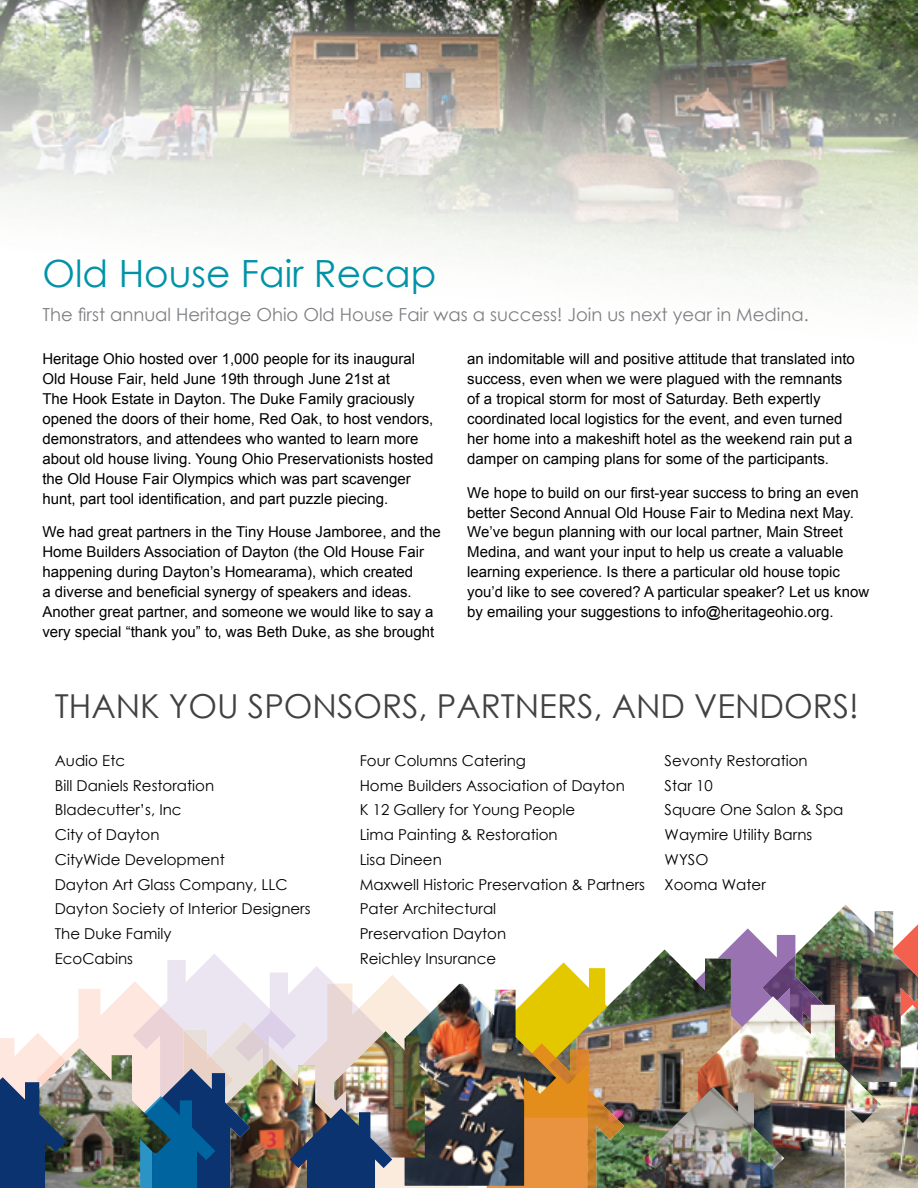
<style>
.page{position:relative;width:918px;height:1188px;background:#fff}
.page>*{position:absolute;margin:0;border:0;box-sizing:border-box;transform-origin:0 0}
.t1{font:37.5px "Century Gothic";color:#0093a8}
.t2{font:33px "Century Gothic";color:#414042}
.t3{font:18px "Century Gothic";color:#7e8083}
.t4{font:15px/20px "Arial";color:#000}
.t5{font:15px/24.8px "Century Gothic";color:#000}
</style>
<div class="page">
<img style="left:0;top:0;width:918px;height:300px">
<img style="left:881px;top:1082px;width:37px;height:106px">
<img style="left:803px;top:904px;width:115px;height:178px">
<svg style="left:727px;top:928px;width:76px;height:27px"></svg>
<img style="left:780px;top:955px;width:51px;height:41px">
<img style="left:636px;top:949px;width:144px;height:239px">
<img style="left:698px;top:996px;width:183px;height:192px">
<img style="left:642px;top:1087px;width:142px;height:101px">
<img style="left:0;top:954px;width:636px;height:234px">
<h1 class="t1" style="left:43px;top:247px;width:396px">Old House Fair Recap</h1>
<p class="t3" style="left:43px;top:302px;width:768px">The first annual Heritage Ohio Old House Fair was a success! Join us next year in Medina.</p>
<p class="t4" style="left:42px;top:349px;width:393px">Heritage Ohio hosted over 1,000 people for its inaugural Old House Fair, held June 19th through June 21st at<br>The Hook Estate in Dayton. The Duke Family graciously opened the doors of their home, Red Oak, to host vendors, demonstrators, and attendees who wanted to learn more about old house living. Young Ohio Preservationists hosted the Old House Fair Olympics which was part scavenger hunt, part tool identification, and part puzzle piecing.</p>
<p class="t4" style="left:42px;top:522px;width:400px">We had great partners in the Tiny House Jamboree, and the Home Builders Association of Dayton (the Old House Fair happening during Dayton’s Homearama), which created<br>a diverse and beneficial synergy of speakers and ideas.<br>Another great partner, and someone we would like to say a very special “thank you” to, was Beth Duke, as she brought</p>
<p class="t4" style="left:467px;top:349px;width:389px">an indomitable will and positive attitude that translated into success, even when we were plagued with the remnants of a tropical storm for most of Saturday. Beth expertly coordinated local logistics for the event, and even turned her home into a makeshift hotel as the weekend rain put a damper on camping plans for some of the participants.</p>
<p class="t4" style="left:467px;top:482px;width:403px">We hope to build on our first-year success to bring an even better Second Annual Old House Fair to Medina next May.<br>We’ve begun planning with our local partner, Main Street Medina, and want your input to help us create a valuable learning experience. Is there a particular old house topic you’d like to see covered? A particular speaker? Let us know by emailing your suggestions to info@heritageohio.org.</p>
<h2 class="t2" style="left:55px;top:683px;width:806px">THANK YOU SPONSORS, PARTNERS, AND VENDORS!</h2>
<p class="t5" style="left:55px;top:748px;width:257px">Audio Etc<br>Bill Daniels Restoration<br>Bladecutter’s, Inc<br>City of Dayton<br>CityWide Development<br>Dayton Art Glass Company, LLC<br>Dayton Society of Interior Designers<br>The Duke Family<br>EcoCabins</p>
<p class="t5" style="left:360px;top:748px;width:287px">Four Columns Catering<br>Home Builders Association of Dayton<br>K 12 Gallery for Young People<br>Lima Painting &amp; Restoration<br>Lisa Dineen<br>Maxwell Historic Preservation &amp; Partners<br>Pater Architectural<br>Preservation Dayton<br>Reichley Insurance</p>
<p class="t5" style="left:665px;top:748px;width:180px">Sevonty Restoration<br>Star 10<br>Square One Salon &amp; Spa<br>Waymire Utility Barns<br>WYSO<br>Xooma Water</p>
</div>
